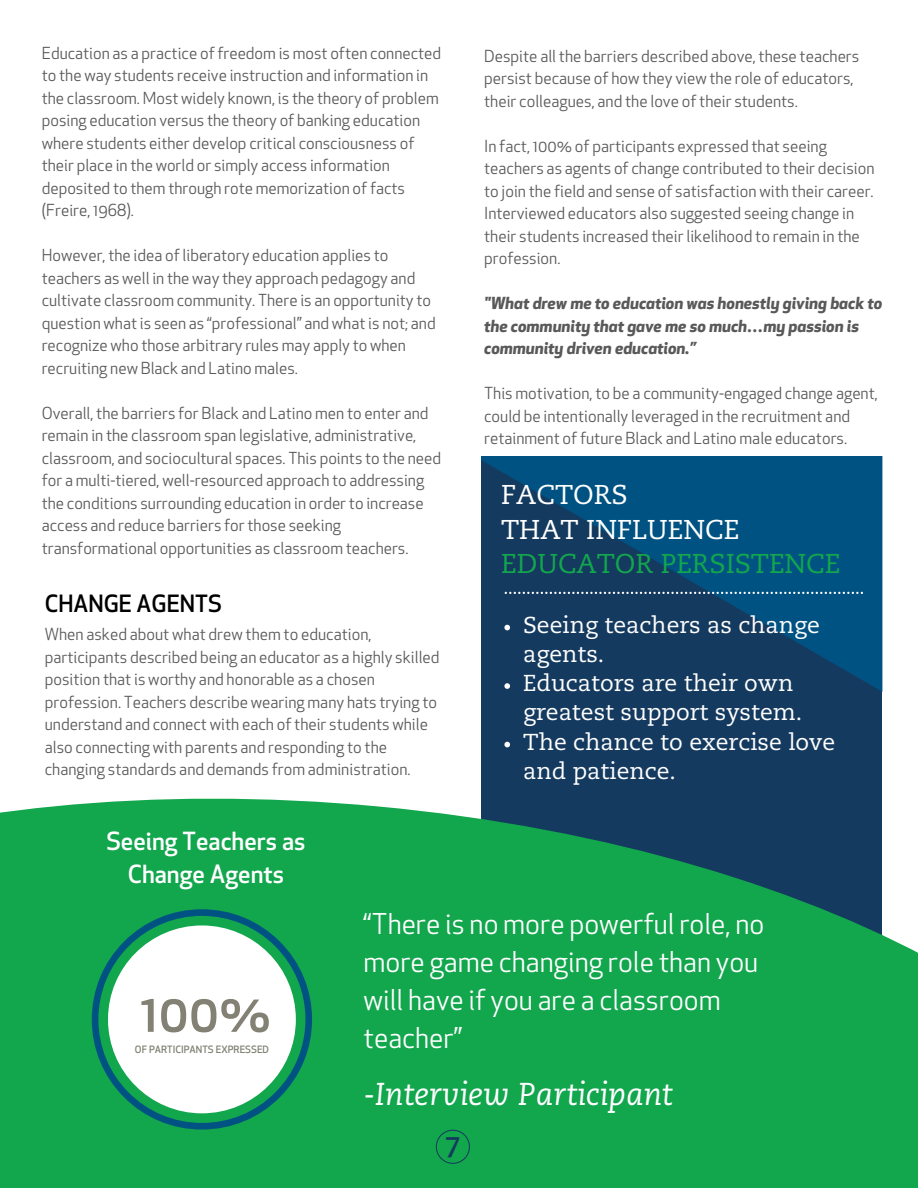
<style>
.page{position:relative;width:918px;height:1188px;background:#fff}
.page>*{position:absolute;margin:0;border:0;box-sizing:border-box;transform-origin:0 0}
.t1{font:500 51.6px "Apex New";color:#828174}
.t2{font:italic 31.65px "Caecilia LT Std";color:#fff}
.t3{font:28.05px/38.2px "Apex New";color:#fff}
.t4{font:27.15px "Caecilia LT Std";color:#fff}
.t5{font:27.15px "Caecilia LT Std";color:#12a64d}
.t6{font:500 27px "Apex New";color:#153a5f}
.t7{font:500 24.45px/33.2px "Apex New";color:#fff;text-align:center}
.t8{font:500 23.25px "Apex New";color:#000}
.t9{font:23.1px/29.2px "Caecilia LT Std";color:#fff}
.t10{font:16.2px/22.5px "Apex New";color:#595959}
.t11{font:italic 700 16.2px/22.5px "Apex New";color:#595959}
.t12{font:500 9.9px "Apex New";color:#828174}
</style>
<div class="page">
<div style="left:482px;top:396px;width:400px;height:771px;background:#153a5f"></div>
<svg style="left:481px;top:456px;width:401px;height:236px;fill:#005282"></svg>
<svg style="left:505px;top:592px;width:358px;height:2px"></svg>
<div style="left:482px;top:0;width:436px;height:456px;background:#fff"></div>
<svg style="left:0;top:729px;width:918px;height:459px;fill:#12a64d"></svg>
<svg style="left:504px;top:625px;width:6px;height:5px"></svg>
<svg style="left:504px;top:683px;width:6px;height:6px"></svg>
<svg style="left:504px;top:742px;width:6px;height:5px"></svg>
<svg style="left:92px;top:909px;width:220px;height:221px"></svg>
<svg style="left:436px;top:1130px;width:34px;height:34px"></svg>
<p class="t10" style="left:42px;top:41px;width:401px">Education as a practice of freedom is most often connected to the way students receive instruction and information in the classroom. Most widely known, is the theory of problem posing education versus the theory of banking education where students either develop critical consciousness of their place in the world or simply access information deposited to them through rote memorization of facts (Freire, 1968).</p>
<p class="t10" style="left:42px;top:244px;width:395px">However, the idea of liberatory education applies to teachers as well in the way they approach pedagogy and cultivate classroom community. There is an opportunity to question what is seen as “professional” and what is not; and recognize who those arbitrary rules may apply to when recruiting new Black and Latino males.</p>
<p class="t10" style="left:42px;top:401px;width:401px">Overall, the barriers for Black and Latino men to enter and remain in the classroom span legislative, administrative, classroom, and sociocultural spaces. This points to the need for a multi-tiered, well-resourced approach to addressing the conditions surrounding education in order to increase access and reduce barriers for those seeking transformational opportunities as classroom teachers.</p>
<p class="t8" style="left:45px;top:588px;width:179px">CHANGE AGENTS</p>
<p class="t10" style="left:45px;top:623px;width:396px">When asked about what drew them to education, participants described being an educator as a highly skilled position that is worthy and honorable as a chosen profession. Teachers describe wearing many hats trying to understand and connect with each of their students while also connecting with parents and responding to the changing standards and demands from administration.</p>
<p class="t7" style="left:106px;top:824px;width:201px">Seeing Teachers as<br>Change Agents</p>
<p class="t10" style="left:484px;top:45px;width:377px">Despite all the barriers described above, these teachers persist because of how they view the role of educators, their colleagues, and the love of their students.</p>
<p class="t10" style="left:484px;top:135px;width:392px">In fact, 100% of participants expressed that seeing teachers as agents of change contributed to their decision to join the field and sense of satisfaction with their career.<br>Interviewed educators also suggested seeing change in their students increased their likelihood to remain in the profession.</p>
<p class="t11" style="left:484px;top:291px;width:400px">"What drew me to education was honestly giving back to the community that gave me so much…my passion is community driven education.”</p>
<p class="t10" style="left:484px;top:382px;width:395px">This motivation, to be a community-engaged change agent, could be intentionally leveraged in the recruitment and retainment of future Black and Latino male educators.</p>
<p class="t4" style="left:501px;top:479px;width:128px">FACTORS</p>
<p class="t4" style="left:501px;top:513px;width:240px">THAT INFLUENCE</p>
<p class="t5" style="left:501px;top:548px;width:341px">EDUCATOR PERSISTENCE</p>
<p class="t9" style="left:523px;top:610px;width:298px">Seeing teachers as change agents.</p>
<p class="t9" style="left:523px;top:669px;width:281px">Educators are their own greatest support system.</p>
<p class="t9" style="left:523px;top:727px;width:313px">The chance to exercise love and patience.</p>
<p class="t1" style="left:141px;top:978px;width:132px">100%</p>
<p class="t12" style="left:135px;top:1043px;width:136px">OF PARTICIPANTS EXPRESSED</p>
<p class="t3" style="left:364px;top:904px;width:402px">“There is no more powerful role, no more game changing role than you will have if you are a classroom teacher”</p>
<p class="t2" style="left:364px;top:1076px;width:311px">-Interview Participant</p>
<p class="t6" style="left:446px;top:1126px;width:16px">7</p>
</div>
